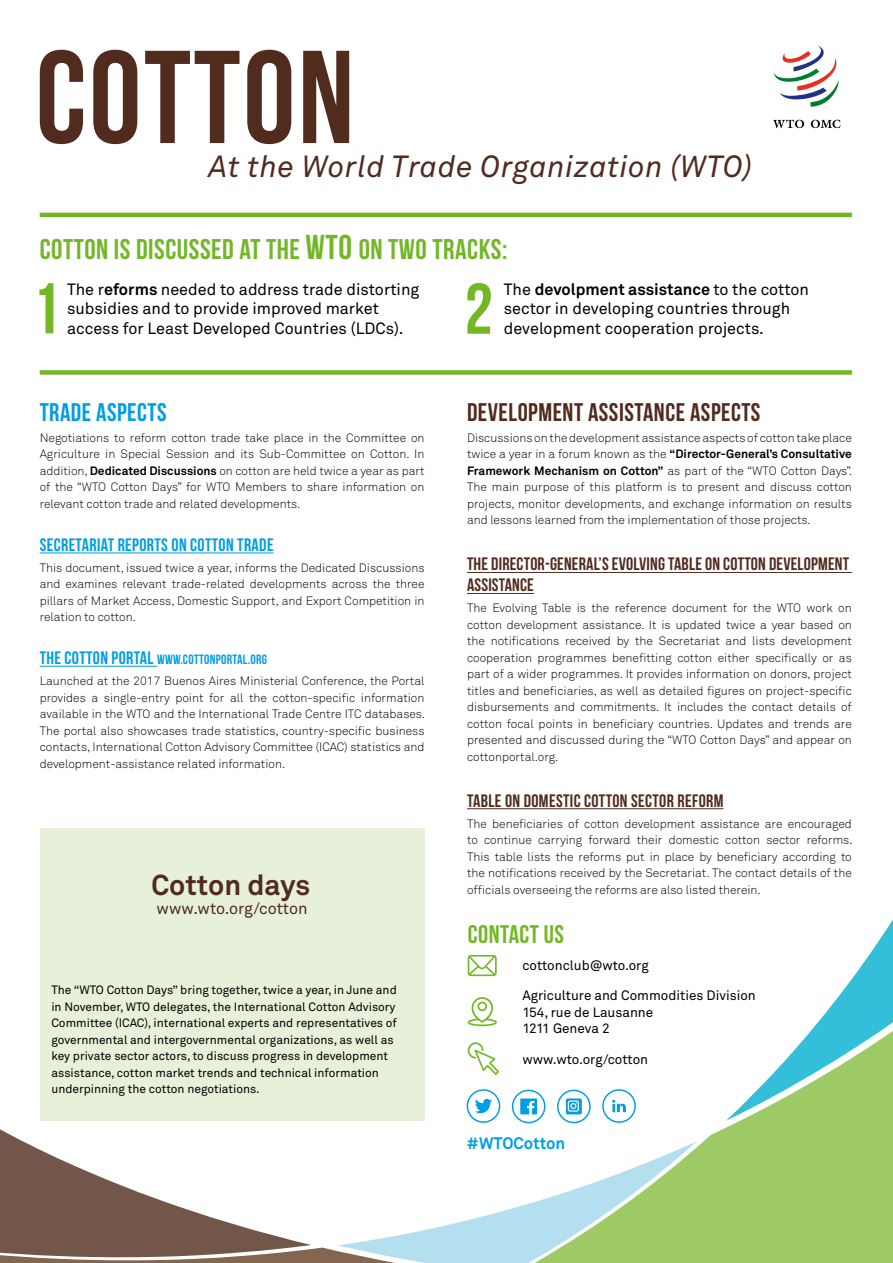
<style>
.page{position:relative;width:893px;height:1263px;background:#fff}
.page>*{position:absolute;margin:0;border:0;box-sizing:border-box;transform-origin:0 0}
.t1{font:131.85px "Bebas Neue";letter-spacing:.02em;color:#512c1e}
.t2{font:71.55px "Bebas Neue";color:#73b727}
.t3{font:italic 30.3px "Akkurat Pro";letter-spacing:.02em;color:#512c1e}
.t4{font:28.5px "Bebas Neue";letter-spacing:.02em;color:#73b727}
.t5{font:700 28.5px "Akkurat Pro";color:#512c1e}
.t6{font:25.5px "Bebas Neue";letter-spacing:.02em;color:#512c1e}
.t7{font:25.5px "Bebas Neue";letter-spacing:.02em;color:#009ee3}
.t8{font:25.5px "Bebas Neue";letter-spacing:.02em;color:#73b727}
.t9{font:18px/21px "Bebas Neue";letter-spacing:.01em;color:#512c1e}
.t10{font:18px "Bebas Neue";letter-spacing:.02em;color:#009ee3}
.t11{font:700 16.5px "Akkurat Pro";color:#009ee3}
.t12{font:16.2px/19.5px "Akkurat Pro";color:#000}
.t13{font:16.2px "Akkurat Pro";color:#512c1e}
.t14{font:13.5px/16.5px "Akkurat Pro";color:#000}
.t15{font:13.5px "Bebas Neue";letter-spacing:.02em;color:#009ee3}
.t16{font:300 12px/16.5px "Akkurat Pro";color:#000;text-align:justify}
.t17{font:12px/16.5px "Akkurat Pro";color:#000}
.s1{font-size:34.5px}
.s2{font-weight:700}
.s3{font-size:18px}
</style>
<div class="page">
<svg style="left:0;top:808px;width:893px;height:455px"></svg>
<hr style="left:40px;top:213px;width:812px;height:4px;background:#73b727">
<div style="left:40px;top:370px;width:812px;height:5px;background:#73b727"></div>
<hr style="left:40px;top:552px;width:234px;height:1px;background:#009ee3">
<hr style="left:40px;top:666px;width:117px;height:1px;background:#009ee3">
<hr style="left:467px;top:572px;width:385px;height:1px;background:#512c1e">
<hr style="left:467px;top:593px;width:67px;height:1px;background:#512c1e">
<hr style="left:467px;top:808px;width:256px;height:1px;background:#512c1e">
<svg style="left:468px;top:997px;width:29px;height:29px"></svg>
<svg style="left:468px;top:1042px;width:31px;height:33px"></svg>
<svg style="left:468px;top:955px;width:29px;height:21px"></svg>
<svg style="left:512px;top:1090px;width:33px;height:33px"></svg>
<svg style="left:467px;top:1089px;width:33px;height:34px"></svg>
<svg style="left:602px;top:1089px;width:34px;height:34px"></svg>
<svg style="left:557px;top:1090px;width:34px;height:33px"></svg>
<div style="left:40px;top:828px;width:384px;height:292px;background:#e7f1d9"></div>
<svg style="left:774px;top:45px;width:65px;height:62px"></svg>
<svg style="left:773px;top:120px;width:31px;height:8px"></svg>
<svg style="left:811px;top:120px;width:30px;height:8px"></svg>
<h1 class="t1" style="left:36px;top:25px;width:320px">COTTON</h1>
<h3 class="t3" style="left:209px;top:149px;width:545px">At the World Trade Organization (WTO)</h3>
<h3 class="t4" style="left:40px;top:234px;width:469px">COTTON IS DISCUSSED AT THE <span class="s1">WTO</span> ON TWO TRACKS:</h3>
<h2 class="t2" style="left:32px;top:269px;width:30px">1</h2>
<h2 class="t2" style="left:464px;top:270px;width:30px">2</h2>
<h3 class="t12" style="left:67px;top:279px;width:354px">The r<span class="s2">eforms</span> needed to address trade distorting subsidies and to provide improved market access for Least Developed Countries (LDCs).</h3>
<h3 class="t12" style="left:504px;top:279px;width:307px">The <span class="s2">devolpment assistance</span> to the cotton sector in developing countries through development cooperation projects.</h3>
<h3 class="t7" style="left:40px;top:398px;width:128px">TRADE ASPECTS</h3>
<p class="t16" style="left:40px;top:429px;width:386px">Negotiations to reform cotton trade take place in the Committee on Agriculture in Special Session and its Sub-Committee on Cotton. In addition, <span class="s2">Dedicated Discussions</span> on cotton are held twice a year as part of the “WTO Cotton Days” for WTO Members to share information on relevant cotton trade and related developments.</p>
<h3 class="t10" style="left:40px;top:535px;width:235px">SECRETARIAT REPORTS ON COTTON TRADE</h3>
<p class="t16" style="left:40px;top:559px;width:386px">This document, issued twice a year, informs the Dedicated Discussions and examines relevant trade-related developments across the three pillars of Market Access, Domestic Support, and Export Competition in relation to cotton.</p>
<p class="t15" style="left:40px;top:652px;width:229px"><span class="s3">THE COTTON PORTAL</span> WWW.COTTONPORTAL.ORG</p>
<p class="t16" style="left:40px;top:672px;width:387px">Launched at the 2017 Buenos Aires Ministerial Conference, the Portal provides a single-entry point for all the cotton-specific information available in the WTO and the International Trade Centre ITC databases.<br>The portal also showcases trade statistics, country-specific business contacts, International Cotton Advisory Committee (ICAC) statistics and development-assistance related information.</p>
<h3 class="t5" style="left:151px;top:867px;width:161px">Cotton days</h3>
<h3 class="t13" style="left:157px;top:899px;width:152px">www.wto.org/cotton</h3>
<p class="t17" style="left:51px;top:982px;width:347px">The “WTO Cotton Days” bring together, twice a year, in June and in November, WTO delegates, the International Cotton Advisory Committee (ICAC), international experts and representatives of governmental and intergovernmental organizations, as well as key private sector actors, to discuss progress in development assistance, cotton market trends and technical information underpinning the cotton negotiations.</p>
<h3 class="t6" style="left:467px;top:398px;width:295px">DEVELOPMENT ASSISTANCE ASPECTS</h3>
<p class="t16" style="left:467px;top:429px;width:387px">Discussions on the development assistance aspects of cotton take place twice a year in a forum known as the <span class="s2">“Director-General’s Consultative Framework Mechanism on Cotton”</span> as part of the “WTO Cotton Days”.<br>The main purpose of this platform is to present and discuss cotton projects, monitor developments, and exchange information on results and lessons learned from the implementation of those projects.</p>
<h3 class="t9" style="left:467px;top:553px;width:384px">THE DIRECTOR-GENERAL’S EVOLVING TABLE ON COTTON DEVELOPMENT<br>ASSISTANCE</h3>
<p class="t16" style="left:467px;top:600px;width:386px">The Evolving Table is the reference document for the WTO work on cotton development assistance. It is updated twice a year based on the notifications received by the Secretariat and lists development cooperation programmes benefitting cotton either specifically or as part of a wider programmes. It provides information on donors, project titles and beneficiaries, as well as detailed figures on project-specific disbursements and commitments. It includes the contact details of cotton focal points in beneficiary countries. Updates and trends are presented and discussed during the “WTO Cotton Days” and appear on cottonportal.org.</p>
<h3 class="t9" style="left:467px;top:790px;width:258px">TABLE ON DOMESTIC COTTON SECTOR REFORM</h3>
<p class="t16" style="left:467px;top:815px;width:387px">The beneficiaries of cotton development assistance are encouraged to continue carrying forward their domestic cotton sector reforms.<br>This table lists the reforms put in place by beneficiary according to the notifications received by the Secretariat. The contact details of the officials overseeing the reforms are also listed therein.</p>
<h3 class="t8" style="left:468px;top:920px;width:98px">CONTACT US</h3>
<p class="t14" style="left:522px;top:957px;width:128px">cottonclub@wto.org</p>
<p class="t14" style="left:522px;top:987px;width:235px">Agriculture and Commodities Division<br>154, rue de Lausanne<br>1211 Geneva 2</p>
<p class="t14" style="left:522px;top:1051px;width:127px">www.wto.org/cotton</p>
<h3 class="t11" style="left:467px;top:1133px;width:100px">#WTOCotton</h3>
</div>
